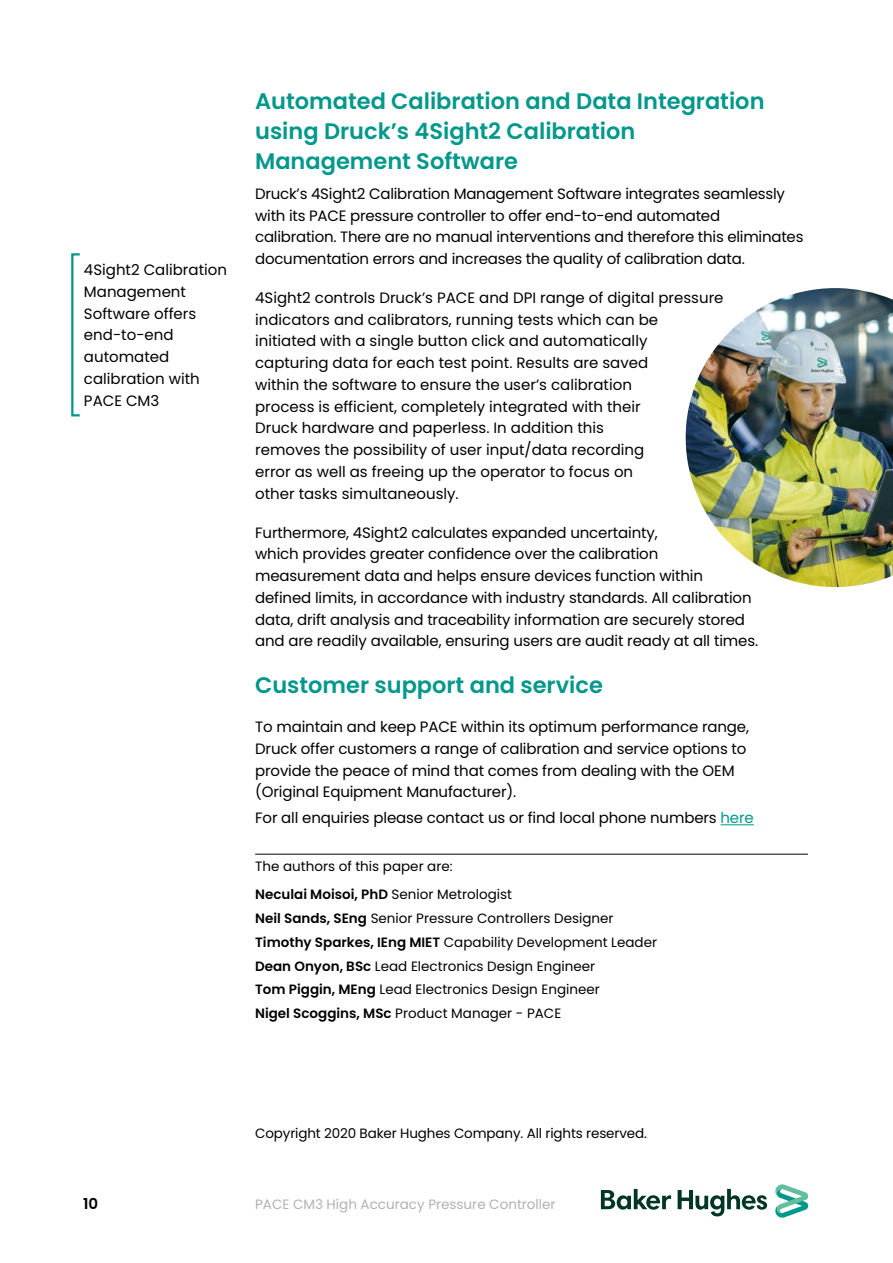
<style>
.page{position:relative;width:893px;height:1263px;background:#fff}
.page>*{position:absolute;margin:0;border:0;box-sizing:border-box;transform-origin:0 0}
.Body{font:600 22.5px/30px "Poppins";color:#00988a}
.Body-2{font:15px/21.8px "Poppins";letter-spacing:-.01em;color:#000}
.t1{font:600 15px "Poppins";color:#000}
.Pull_Out{font:13.5px "Poppins";color:#000}
.Body-3{font:13.5px "Poppins";letter-spacing:-.01em;color:#000}
.t2{font:13.5px "Poppins";color:#b3b2b2}
.Pull_Out-2{font:600 13.5px "Poppins";color:#000}
.s1{color:#00988a}
.s2{font-weight:400}
.s3{font-weight:600}
</style>
<div class="page">
<hr style="left:720px;top:824px;width:34px;height:1px;background:#00988a">
<hr style="left:255px;top:854px;width:553px;height:1px;background:#000">
<img style="left:686px;top:288px;width:207px;height:299px">
<div style="left:71px;top:253px;width:10px;height:163px;border:2px solid #00988a"></div>
<svg style="left:775px;top:1184px;width:34px;height:34px"></svg>
<svg style="left:601px;top:1189px;width:166px;height:27px"></svg>
<p class="Body-2" style="left:84px;top:259px;width:145px">4Sight2 Calibration<br>Management<br>Software offers end-to-end automated calibration with<br>PACE CM3</p>
<h2 class="Body" style="left:255px;top:86px;width:511px">Automated Calibration and Data Integration using Druck’s 4Sight2 Calibration<br>Management Software</h2>
<p class="Body-2" style="left:255px;top:183px;width:550px">Druck’s 4Sight2 Calibration Management Software integrates seamlessly with its PACE pressure controller to offer end-to-end automated calibration. There are no manual interventions and therefore this eliminates documentation errors and increases the quality of calibration data.</p>
<p class="Body-2" style="left:255px;top:287px;width:470px">4Sight2 controls Druck’s PACE and DPI range of digital pressure indicators and calibrators, running tests which can be<br>initiated with a single button click and automatically capturing data for each test point. Results are saved<br>within the software to ensure the user’s calibration<br>process is efficient, completely integrated with their<br>Druck hardware and paperless. In addition this<br>removes the possibility of user input/data recording<br>error as well as freeing up the operator to focus on<br>other tasks simultaneously.</p>
<p class="Body-2" style="left:255px;top:521px;width:504px">Furthermore, 4Sight2 calculates expanded uncertainty,<br>which provides greater confidence over the calibration measurement data and helps ensure devices function within defined limits, in accordance with industry standards. All calibration data, drift analysis and traceability information are securely stored and are readily available, ensuring users are audit ready at all times.</p>
<p class="Body" style="left:255px;top:670px;width:349px">Customer support and service</p>
<p class="Body-2" style="left:255px;top:716px;width:495px">To maintain and keep PACE within its optimum performance range, Druck offer customers a range of calibration and service options to provide the peace of mind that comes from dealing with the OEM (Original Equipment Manufacturer).</p>
<p class="Body-2" style="left:255px;top:807px;width:500px">For all enquiries please contact us or find local phone numbers <span class="s1">here</span></p>
<p class="Pull_Out" style="left:255px;top:859px;width:199px">The authors of this paper are:</p>
<p class="Pull_Out-2" style="left:255px;top:887px;width:258px">Neculai Moisoi, PhD <span class="s2">Senior Metrologist</span></p>
<p class="Pull_Out" style="left:255px;top:910px;width:360px"><span class="s3">Neil Sands, SEng</span> Senior Pressure Controllers Designer</p>
<p class="Pull_Out" style="left:255px;top:934px;width:403px"><span class="s3">Timothy Sparkes, IEng MIET</span> Capability Development Leader</p>
<p class="Pull_Out" style="left:255px;top:958px;width:342px"><span class="s3">Dean Onyon, BSc</span> Lead Electronics Design Engineer</p>
<p class="Pull_Out" style="left:255px;top:982px;width:346px"><span class="s3">Tom Piggin, MEng</span> Lead Electronics Design Engineer</p>
<p class="Pull_Out" style="left:255px;top:1005px;width:308px"><span class="s3">Nigel Scoggins, MSc</span> Product Manager - PACE</p>
<p class="Body-3" style="left:255px;top:1126px;width:393px">Copyright 2020 Baker Hughes Company. All rights reserved.</p>
<p class="t1" style="left:83px;top:1195px;width:17px">10</p>
<p class="t2" style="left:255px;top:1196px;width:302px">PACE CM3 High Accuracy Pressure Controller</p>
</div>
